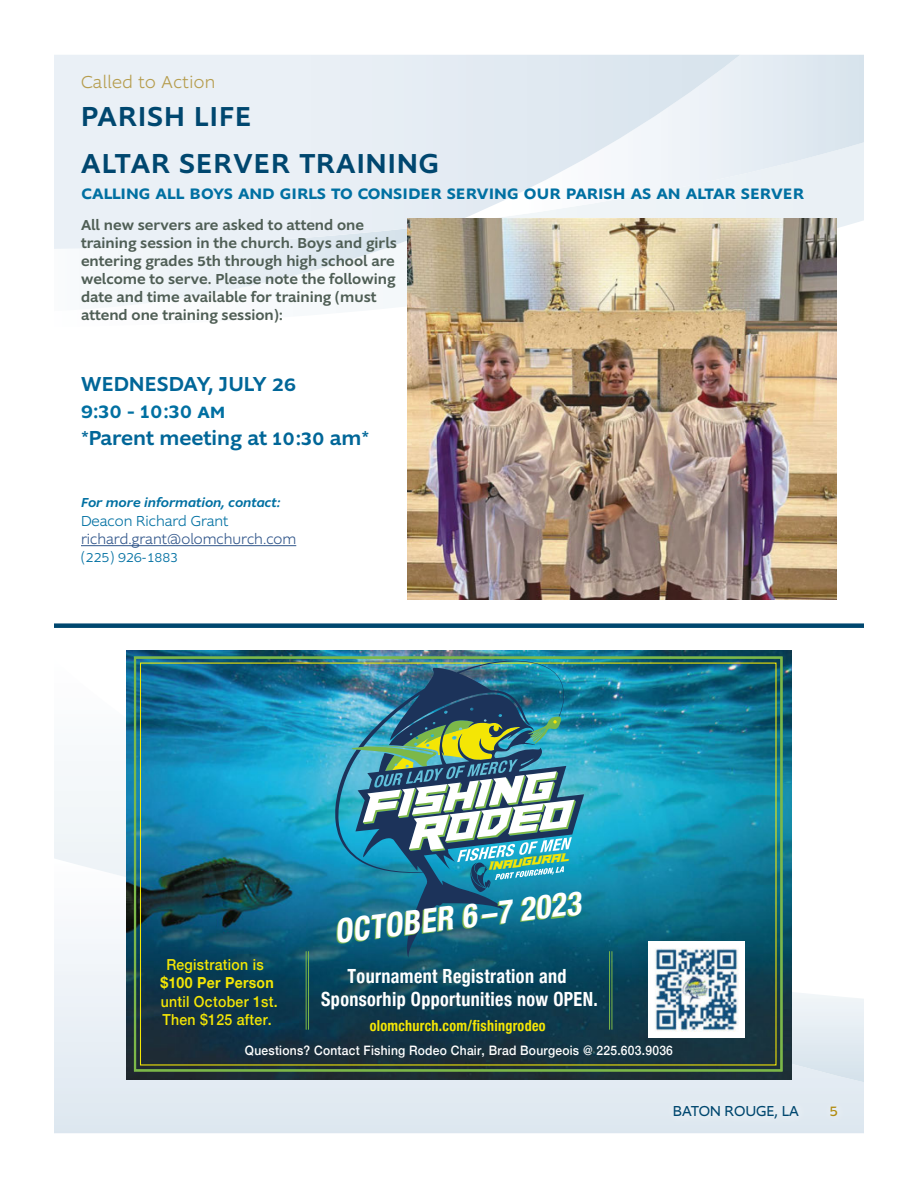
<style>
.page{position:relative;width:918px;height:1188px;background:#fff}
.page>*{position:absolute;margin:0;border:0;box-sizing:border-box;transform-origin:0 0}
.t1{font:italic 700 condensed 32.85px "Helvetica Neue";color:#fff;scale:.94 1}
.page_header{font:500 28.5px "Supra";letter-spacing:.04em;color:#00476f}
.body{font:500 21px/27px "Supra";color:#006698}
.info{font:500 19.5px "Supra";color:#0070a2}
.t2{font:700 condensed 19.5px/23.4px "Helvetica Neue";letter-spacing:.02em;color:#fff;text-align:center;scale:.93 1}
.called_to{font:300 18px "Supra";letter-spacing:.03em;color:#b69d4e}
.page_numbers{font:15.75px "Supra";color:#b18c11}
.t3{font:500 15.15px/18.3px "Helvetica Neue";letter-spacing:.02em;color:#f4e605;text-align:center;scale:.93 1}
.t4{font:700 condensed 15.15px "Helvetica Neue";letter-spacing:.02em;color:#f4e605;scale:.93 1}
.body-2{font:500 15px/18px "Supra";color:#4f5e55}
.contact{font:300 15px/18px "Supra";color:#0070a2}
.page_numbers-2{font:15px "Supra";color:#00476f}
.contact_title{font:italic 500 13.5px "Supra";color:#0070a2}
.t5{font:500 13.05px "Helvetica Neue";letter-spacing:.02em;color:#fff;scale:.93 1}
.t6{font:12.45px "Paladins Condensed";color:#f4e605}
.s1{font-size:15.75px}
.s2{color:#0070a2}
.s3{color:#30558a}
.s4{font-weight:700}
</style>
<div class="page">
<svg style="left:54px;top:858px;width:810px;height:275px"></svg>
<svg style="left:505px;top:955px;width:359px;height:127px"></svg>
<svg style="left:54px;top:660px;width:73px;height:295px"></svg>
<svg style="left:106px;top:249px;width:301px;height:59px"></svg>
<svg style="left:740px;top:55px;width:124px;height:169px;background:#e3ebf2"></svg>
<svg style="left:54px;top:55px;width:686px;height:194px;background:#e7eef4"></svg>
<div style="left:665px;top:1097px;width:181px;height:30px;background:#e1eaf1"></div>
<img style="left:127px;top:650px;width:664px;height:430px">
<img style="left:649px;top:942px;width:95px;height:95px">
<hr style="left:306px;top:952px;width:1px;height:77px;background:#7cb849">
<hr style="left:308px;top:952px;width:1px;height:77px;background:#7cb849">
<hr style="left:609px;top:952px;width:1px;height:77px;background:#7cb849">
<hr style="left:611px;top:952px;width:1px;height:77px;background:#7cb849">
<div style="left:134px;top:657px;width:649px;height:415px;border:2px solid #7cb849"></div>
<svg style="left:335px;top:694px;width:249px;height:263px;background:#177393"></svg>
<img style="left:352px;top:661px;width:224px;height:231px">
<img style="left:407px;top:219px;width:430px;height:380px">
<hr style="left:81px;top:545px;width:215px;height:1px;background:#30558a">
<div style="left:54px;top:623px;width:810px;height:5px;background:#00476f"></div>
<p class="called_to" style="left:81px;top:71px;width:136px">Called to Action</p>
<p class="page_header" style="left:81px;top:97px;width:172px">PARISH LIFE</p>
<p class="page_header" style="left:81px;top:144px;width:359px">ALTAR SERVER TRAINING</p>
<p class="info" style="left:81px;top:179px;width:724px">calling all boys and girls to consider serving our parish as an altar server</p>
<p class="body-2" style="left:81px;top:216px;width:317px">All new servers are asked to attend one training session in the church. Boys and girls entering grades <span class="s1">5</span>th through high school are welcome to serve. Please note the following date and time available for training (must attend one training session):</p>
<p class="body" style="left:81px;top:370px;width:290px">WEDNESDAY, JULY 26<br><span class="s2">9:30 - 10:30 am<br></span>*Parent meeting at 10:30 am*</p>
<p class="contact_title" style="left:81px;top:493px;width:201px">For more information, contact:</p>
<p class="contact" style="left:81px;top:512px;width:217px">Deacon Richard Grant <span class="s3">richard.grant@olomchurch.com </span>(225) 926-1883</p>
<p class="t3" style="left:160px;top:954px;width:128px">Registration is <span class="s4">$100 Per Person </span>until October 1st.<br>Then $125 after.</p>
<p class="t6" style="left:487px;top:860px;width:83px;rotate:-7deg">inaugural</p>
<p class="t1" style="left:331px;top:905px;width:265px;rotate:-7deg">OCTOBER 6 –7 2023</p>
<p class="t2" style="left:321px;top:963px;width:299px">Tournament Registration and<br>Sponsorhip Opportunities now OPEN.</p>
<p class="t4" style="left:370px;top:1013px;width:191px">olomchurch.com/fishingrodeo</p>
<p class="t5" style="left:245px;top:1040px;width:462px">Questions? Contact Fishing Rodeo Chair, Brad Bourgeois @ 225.603.9036</p>
<p class="page_numbers-2" style="left:673px;top:1101px;width:128px">BATON ROUGE, LA</p>
<p class="page_numbers" style="left:830px;top:1101px;width:10px">5</p>
</div>
